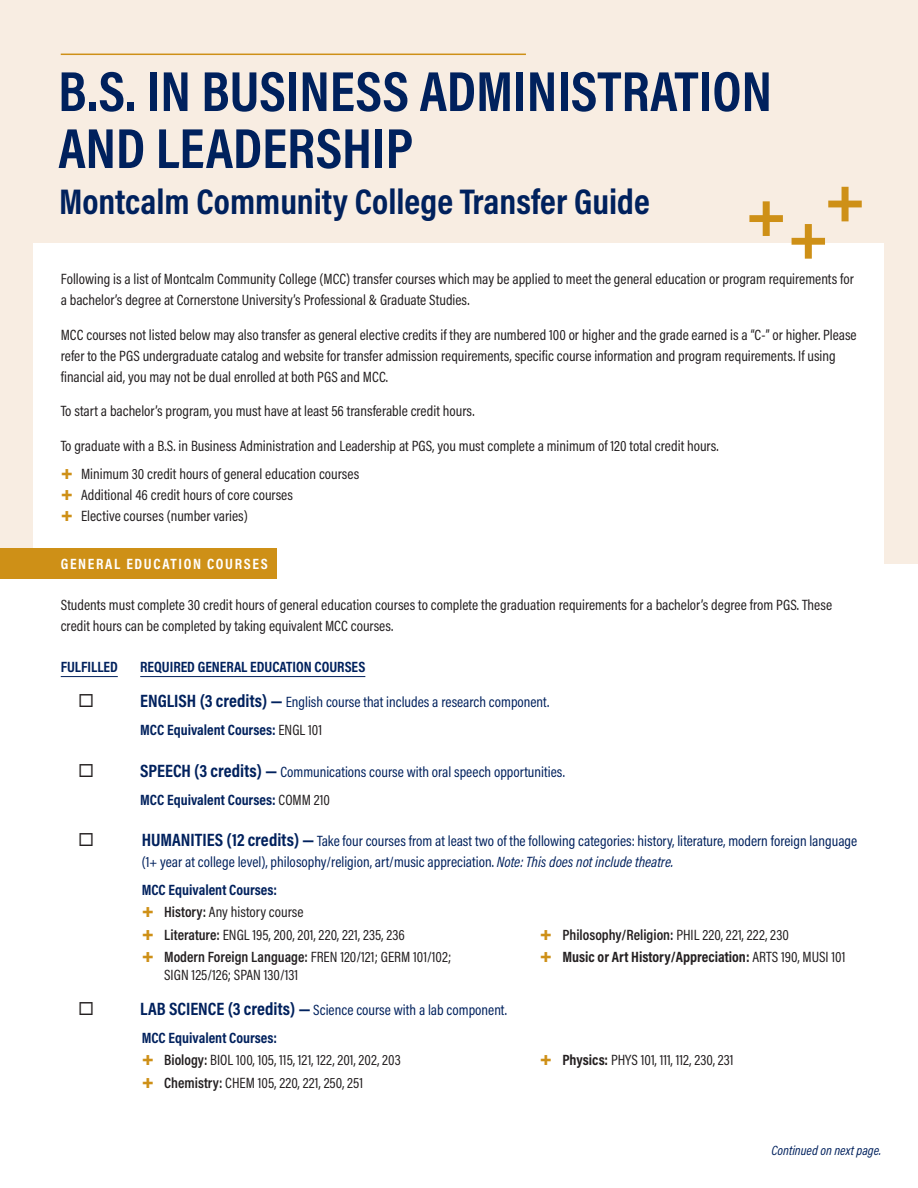
<style>
.page{position:relative;width:918px;height:1188px;background:#fff}
.page>*{position:absolute;margin:0;border:0;box-sizing:border-box;transform-origin:0 0}
.t1{font:700 57px/57px "Acumin Pro Cond";color:#00215d}
.t2{font:700 36px "Acumin Pro Cond";color:#00215d}
.t3{font:15px/21px "Acumin Pro Cond";color:#231f20}
.t4{font:15px/27.8px "Acumin Pro Cond";color:#00215d}
.t5{font:700 15px "Acumin Pro Cond";color:#00215d}
.t6{font:700 15px "Acumin Pro Cond";letter-spacing:.11em;color:#fff}
.t7{font:italic 13.5px "Acumin Pro Cond";color:#00215d}
.s1{font-family:"Acumin Pro";font-weight:900;font-size:18px;color:#ce9017}
.s2{font-weight:700;font-size:18px}
.s3{font-weight:700}
.s4{color:#231f20}
.s5{font-style:italic}
.s6{font-weight:700;color:#00215d}
.s7{font-weight:600}
</style>
<div class="page">
<div style="left:0;top:0;width:918px;height:564px;background:#f8ede2"></div>
<div style="left:34px;top:243px;width:850px;height:905px;background:#fff"></div>
<hr style="left:61px;top:54px;width:465px;height:1px;background:#ce9017">
<svg style="left:749px;top:201px;width:34px;height:35px"></svg>
<svg style="left:792px;top:187px;width:70px;height:72px"></svg>
<div style="left:0;top:548px;width:277px;height:30px;background:#ce9017"></div>
<hr style="left:61px;top:676px;width:57px;height:1px;background:#00215d">
<hr style="left:140px;top:676px;width:225px;height:1px;background:#00215d">
<h1 class="t1" style="left:58px;top:61px;width:715px">B.S. IN BUSINESS ADMINISTRATION<br>AND LEADERSHIP</h1>
<h2 class="t2" style="left:59px;top:177px;width:592px">Montcalm Community College Transfer Guide</h2>
<p class="t3" style="left:61px;top:268px;width:795px">Following is a list of Montcalm Community College (MCC) transfer courses which may be applied to meet the general education or program requirements for a bachelor’s degree at Cornerstone University’s Professional &amp; Graduate Studies.</p>
<p class="t3" style="left:61px;top:324px;width:797px">MCC courses not listed below may also transfer as general elective credits if they are numbered 100 or higher and the grade earned is a “C-” or higher. Please refer to the PGS undergraduate catalog and website for transfer admission requirements, specific course information and program requirements. If using financial aid, you may not be dual enrolled at both PGS and MCC.</p>
<p class="t3" style="left:61px;top:400px;width:415px">To start a bachelor’s program, you must have at least 56 transferable credit hours.</p>
<p class="t3" style="left:61px;top:431px;width:660px;line-height:27.8px">To graduate with a B.S. in Business Administration and Leadership at PGS, you must complete a minimum of 120 total credit hours. <span class="s1">+</span> Minimum 30 credit hours of general education courses</p>
<p class="t3" style="left:61px;top:484px;width:234px"><span class="s1">+</span> Additional 46 credit hours of core courses <span class="s1">+</span> Elective courses (number varies)</p>
<p class="t6" style="left:61px;top:553px;width:209px">GENERAL EDUCATION COURSES</p>
<p class="t3" style="left:61px;top:594px;width:773px">Students must complete 30 credit hours of general education courses to complete the graduation requirements for a bachelor’s degree from PGS. These credit hours can be completed by taking equivalent MCC courses.</p>
<p class="t5" style="left:61px;top:657px;width:59px">FULFILLED</p>
<p class="t5" style="left:140px;top:657px;width:227px">REQUIRED GENERAL EDUCATION COURSES</p>
<p class="t4" style="left:140px;top:688px;width:411px"><span class="s2">ENGLISH (3 credits) —</span> English course that includes a research component.<br><span class="s3">MCC Equivalent Courses:</span> <span class="s4">ENGL 101</span></p>
<p class="t4" style="left:140px;top:757px;width:426px"><span class="s2">SPEECH (3 credits) —</span> Communications course with oral speech opportunities.<br><span class="s3">MCC Equivalent Courses:</span> <span class="s4">COMM 210</span></p>
<p class="t4" style="left:142px;top:830px;width:717px;line-height:21px"><span class="s2">HUMANITIES (12 credits) —</span> Take four courses from at least two of the following categories: history, literature, modern foreign language (1+ year at college level), philosophy/religion, art/music appreciation. <span class="s5">Note: This does not include theatre.</span></p>
<p class="t3" style="left:142px;top:878px;width:311px;line-height:22.4px"><span class="s6">MCC Equivalent Courses:<br></span><span class="s1">+</span> <span class="s7">History:</span> Any history course<br><span class="s1">+</span> <span class="s7">Literature:</span> ENGL 195, 200, 201, 220, 221, 235, 236<br><span class="s1">+</span> <span class="s7">Modern Foreign Language:</span> FREN 120/121; GERM 101/102;</p>
<p class="t3" style="left:164px;top:964px;width:136px">SIGN 125/126; SPAN 130/131</p>
<p class="t3" style="left:540px;top:923px;width:307px;line-height:22.4px"><span class="s1">+</span> <span class="s7">Philosophy/Religion:</span> PHIL 220, 221, 222, 230<br><span class="s1">+</span> <span class="s3">Music or Art History/Appreciation:</span> ARTS 190, MUSI 101</p>
<p class="t4" style="left:140px;top:996px;width:368px"><span class="s2">LAB SCIENCE (3 credits) —</span> Science course with a lab component.<br><span class="s3">MCC Equivalent Courses:</span></p>
<p class="t3" style="left:142px;top:1049px;width:260px;line-height:22.4px"><span class="s1">+</span> <span class="s7">Biology:</span> BIOL 100, 105, 115, 121, 122, 201, 202, 203 <span class="s1">+</span> <span class="s7">Chemistry:</span> CHEM 105, 220, 221, 250, 251</p>
<p class="t3" style="left:540px;top:1049px;width:195px"><span class="s1">+</span> <span class="s3">Physics:</span> PHYS 101, 111, 112, 230, 231</p>
<p class="t7" style="left:771px;top:1142px;width:111px">Continued on next page.</p>
</div>
